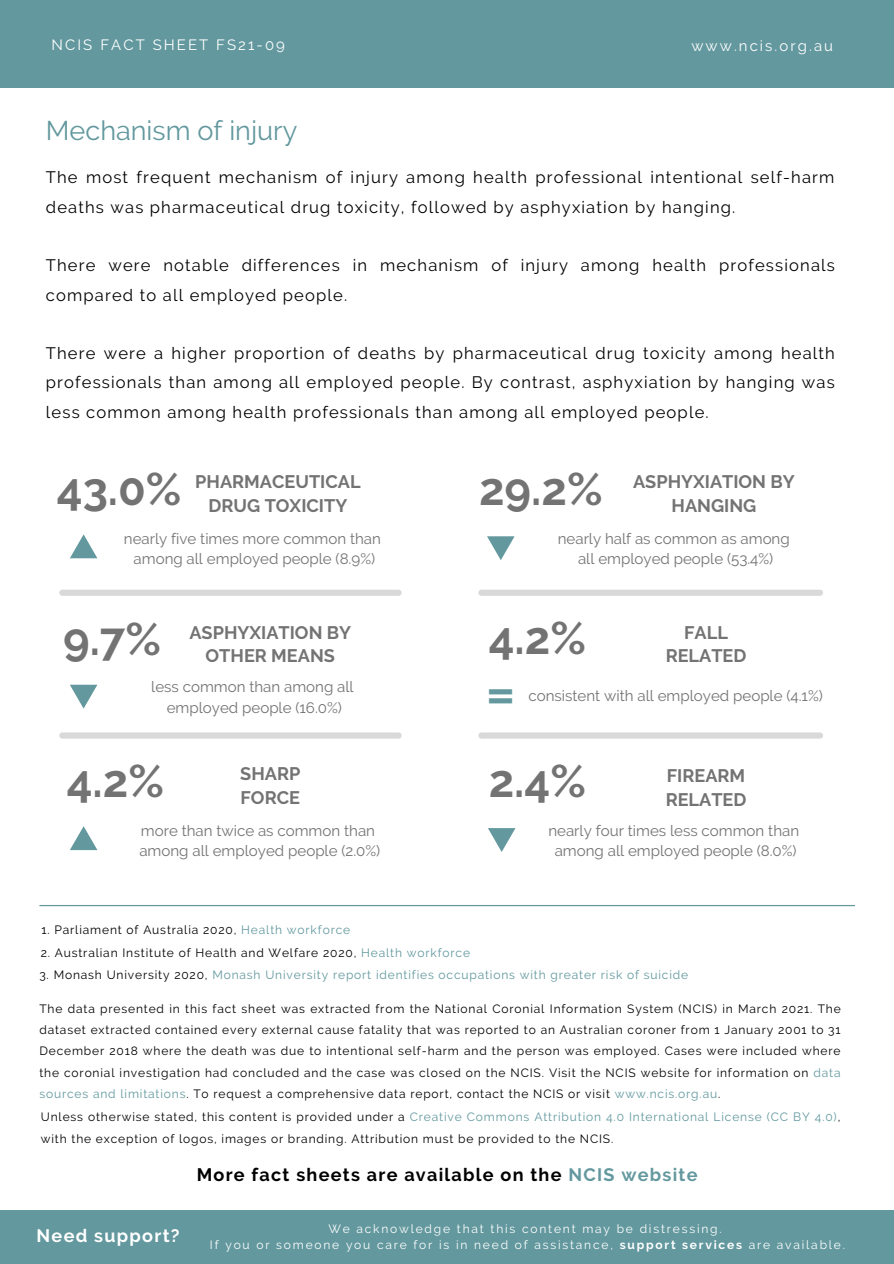
<style>
.page{position:relative;width:894px;height:1264px;background:#fff}
.page>*{position:absolute;margin:0;border:0;box-sizing:border-box;transform-origin:0 0}
.t1{font:700 47.4px "Open Sans";color:#62989e}
.t2{font:700 45.3px "Raleway";color:#737373}
.t3{font:27px "Raleway";color:#62989e}
.t4{font:700 18.15px/23.7px "Raleway";color:#737373;text-align:center}
.t5{font:700 18px "Raleway";letter-spacing:.07em;color:#000}
.t6{font:700 18px "Raleway";letter-spacing:.07em;color:#fff}
.t7{font:16.5px/29.2px "Raleway";letter-spacing:.07em;color:#000}
.t8{font:15.15px "Raleway";color:#737373}
.t9{font:14.85px "Raleway";letter-spacing:.14em;color:#fff}
.t10{font:12px/21.5px "Raleway";letter-spacing:.07em;color:#000;text-align:justify}
.t11{font:12px "Raleway";letter-spacing:.15em;color:#fff}
.t12{font:12px "Raleway";letter-spacing:.07em;color:#62989e}
.s1{color:#62989e}
.s2{color:#000}
.s3{font-weight:700}
</style>
<div class="page">
<div style="left:0;top:0;width:893px;height:87px;background:#62989e"></div>
<div style="left:0;top:1210px;width:893px;height:53px;background:#62989e"></div>
<svg style="left:39px;top:905px;width:815px;height:1px"></svg>
<svg style="left:70px;top:534px;width:27px;height:24px"></svg>
<svg style="left:70px;top:684px;width:27px;height:24px"></svg>
<svg style="left:70px;top:826px;width:27px;height:24px"></svg>
<div style="left:62px;top:589px;width:336px;height:6px;background:#d9d9d9"></div>
<svg style="left:487px;top:536px;width:27px;height:24px"></svg>
<div style="left:481px;top:589px;width:339px;height:6px;background:#d9d9d9"></div>
<div style="left:62px;top:732px;width:336px;height:6px;background:#d9d9d9"></div>
<div style="left:481px;top:732px;width:339px;height:6px;background:#d9d9d9"></div>
<svg style="left:488px;top:828px;width:27px;height:24px"></svg>
<p class="t9" style="left:52px;top:36px;width:235px">NCIS FACT SHEET FS21-09</p>
<p class="t3" style="left:46px;top:115px;width:253px">Mechanism of injury</p>
<p class="t9" style="left:691px;top:37px;width:143px">www.ncis.org.au</p>
<p class="t7" style="left:46px;top:163px;width:789px">The most frequent mechanism of injury among health professional intentional self-harm deaths was pharmaceutical drug toxicity, followed by asphyxiation by hanging.</p>
<p class="t7" style="left:46px;top:251px;width:790px">There were notable differences in mechanism of injury among health professionals compared to all employed people.</p>
<p class="t7" style="left:46px;top:339px;width:790px;text-align:justify">There were a higher proportion of deaths by pharmaceutical drug toxicity among health professionals than among all employed people. By contrast, asphyxiation by hanging was less common among health professionals than among all employed people.</p>
<p class="t2" style="left:57px;top:462px;width:126px">43.0%</p>
<p class="t4" style="left:195px;top:470px;width:167px">PHARMACEUTICAL<br>DRUG TOXICITY</p>
<p class="t8" style="left:124px;top:529px;width:258px">nearly five times more common than</p>
<p class="t8" style="left:133px;top:550px;width:243px">among all employed people (8.9%)</p>
<p class="t2" style="left:63px;top:613px;width:99px">9.7%</p>
<p class="t4" style="left:189px;top:620px;width:163px">ASPHYXIATION BY</p>
<p class="t4" style="left:205px;top:644px;width:131px">OTHER MEANS</p>
<p class="t8" style="left:151px;top:678px;width:204px">less common than among all</p>
<p class="t8" style="left:167px;top:698px;width:177px">employed people (16.0%)</p>
<p class="t2" style="left:67px;top:754px;width:99px">4.2%</p>
<p class="t4" style="left:240px;top:762px;width:62px">SHARP</p>
<p class="t4" style="left:240px;top:785px;width:61px">FORCE</p>
<p class="t8" style="left:141px;top:821px;width:235px">more than twice as common than</p>
<p class="t8" style="left:139px;top:841px;width:242px">among all employed people (2.0%)</p>
<p class="t2" style="left:479px;top:462px;width:125px">29.2%</p>
<p class="t4" style="left:633px;top:470px;width:163px">ASPHYXIATION BY</p>
<p class="t4" style="left:671px;top:494px;width:86px">HANGING</p>
<p class="t8" style="left:557px;top:529px;width:233px">nearly half as common as among</p>
<p class="t8" style="left:578px;top:550px;width:197px">all employed people (53.4%)</p>
<p class="t2" style="left:488px;top:611px;width:99px">4.2%</p>
<p class="t4" style="left:684px;top:620px;width:45px">FALL</p>
<p class="t4" style="left:665px;top:644px;width:82px">RELATED</p>
<p class="t1" style="left:487px;top:662px;width:29px">=</p>
<p class="t8" style="left:528px;top:686px;width:296px">consistent with all employed people (4.1%)</p>
<p class="t2" style="left:488px;top:754px;width:99px">2.4%</p>
<p class="t4" style="left:666px;top:763px;width:80px">FIREARM</p>
<p class="t4" style="left:665px;top:787px;width:82px">RELATED</p>
<p class="t8" style="left:548px;top:821px;width:252px">nearly four times less common than</p>
<p class="t8" style="left:554px;top:841px;width:243px">among all employed people (8.0%)</p>
<p class="t10" style="left:41px;top:919px;width:310px">1. Parliament of Australia 2020, <span class="s1">Health workforce</span></p>
<p class="t10" style="left:41px;top:941px;width:431px">2. Australian Institute of Health and Welfare 2020, <span class="s1">Health workforce</span></p>
<p class="t12" style="left:39px;top:967px;width:650px"><span class="s2">3. Monash University 2020,</span> Monash University report identifies occupations with greater risk of suicide</p>
<p class="t10" style="left:39px;top:997px;width:802px">The data presented in this fact sheet was extracted from the National Coronial Information System (NCIS) in March 2021. The dataset extracted contained every external cause fatality that was reported to an Australian coroner from 1 January 2001 to 31<br>December 2018 where the death was due to intentional self-harm and the person was employed. Cases were included where the coronial investigation had concluded and the case was closed on the NCIS. Visit the NCIS website for information on <span class="s1">data sources and limitations</span>. To request a comprehensive data report, contact the NCIS or visit <span class="s1">www.ncis.org.au</span>.</p>
<p class="t10" style="left:41px;top:1106px;width:800px">Unless otherwise stated, this content is provided under a <span class="s1">Creative Commons Attribution 4.0 International License (CC BY 4.0)</span>, with the exception of logos, images or branding. Attribution must be provided to the NCIS.</p>
<p class="t6" style="left:37px;top:1224px;width:144px">Need support?</p>
<p class="t5" style="left:197px;top:1163px;width:502px">More fact sheets are available on the <span class="s1">NCIS website</span></p>
<p class="t11" style="left:328px;top:1221px;width:395px">We acknowledge that this content may be distressing.</p>
<p class="t11" style="left:210px;top:1237px;width:636px">If you or someone you care for is in need of assistance, <span class="s3">support services</span> are available.</p>
</div>
